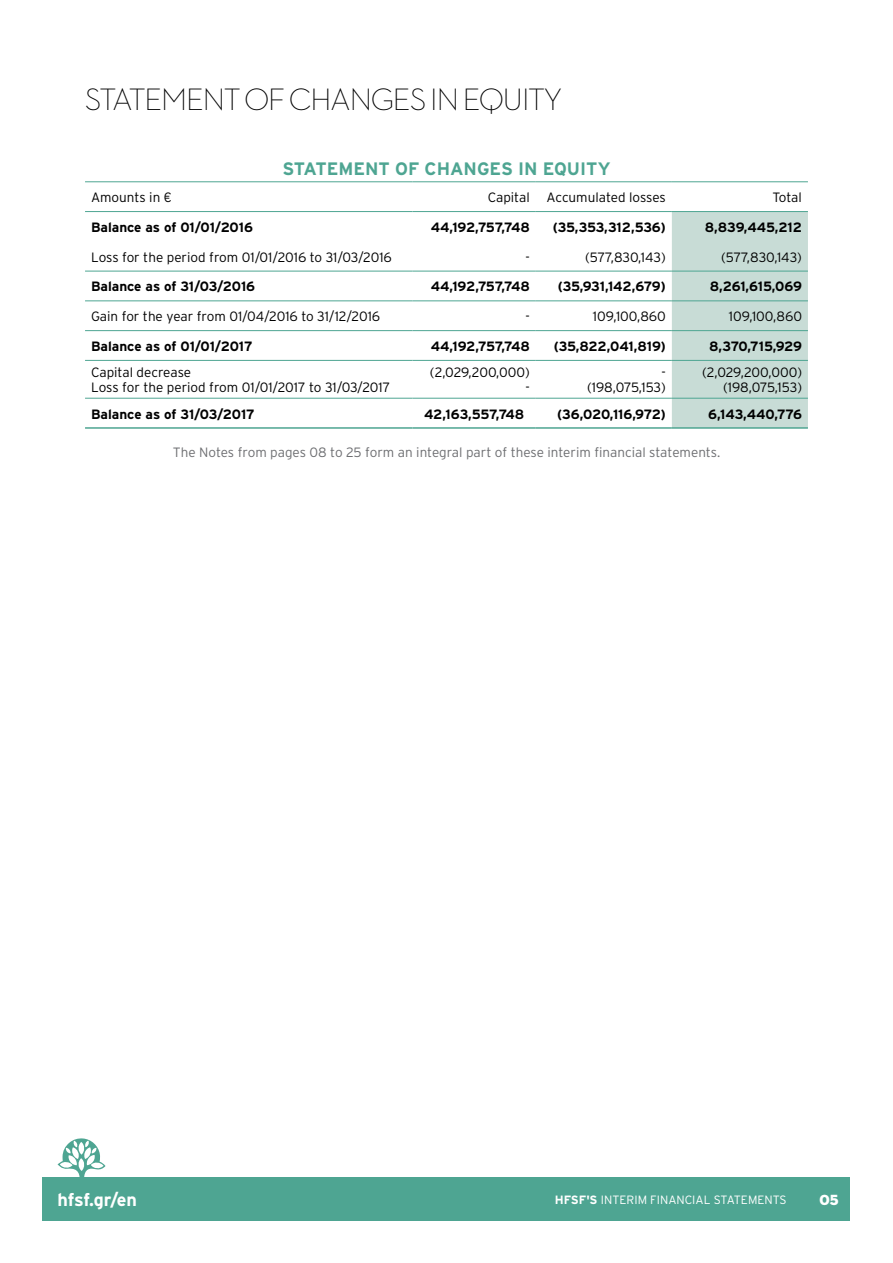
<style>
.page{position:relative;width:893px;height:1263px;background:#fff}
.page>*{position:absolute;margin:0;border:0;box-sizing:border-box;transform-origin:0 0}
.t1{font:300 31.5px "Neutraface Two Disp Greek";letter-spacing:-.03em;color:#000}
.t2{font:700 18px "Interstate GR";color:#4ea592}
.t3{font:700 18px "Interstate GR";letter-spacing:-.01em;color:#fff}
.t4{font:15px "Neutraface Two Disp Greek Titl";color:#fff}
.t5{font:300 13.5px/15px "Interstate GR";color:#000;text-align:right}
.t6{font:700 13.5px "Interstate GR";letter-spacing:-.01em;color:#000}
.t7{font:300 13.5px "Interstate GR";color:#6d6e71}
.t8{font:700 13.5px "Interstate GR";letter-spacing:-.03em;color:#000}
.t9{font:300 12px "Interstate GR";color:#fff}
.s1{font-weight:700}
</style>
<div class="page">
<div style="left:43px;top:1177px;width:807px;height:43px;background:#4ea592"></div>
<svg style="left:58px;top:1138px;width:47px;height:39px"></svg>
<div style="left:672px;top:212px;width:136px;height:215px;background:#c8dcd6"></div>
<hr style="left:85px;top:427px;width:327px;height:2px;background:#4ea592">
<hr style="left:412px;top:427px;width:124px;height:2px;background:#4ea592">
<hr style="left:536px;top:427px;width:136px;height:2px;background:#4ea592">
<hr style="left:672px;top:427px;width:136px;height:2px;background:#4ea592">
<hr style="left:85px;top:330px;width:327px;height:1px;background:#4ea592">
<hr style="left:412px;top:330px;width:124px;height:1px;background:#4ea592">
<hr style="left:536px;top:330px;width:136px;height:1px;background:#4ea592">
<hr style="left:672px;top:330px;width:136px;height:1px;background:#4ea592">
<hr style="left:85px;top:360px;width:327px;height:1px;background:#4ea592">
<hr style="left:412px;top:360px;width:124px;height:1px;background:#4ea592">
<hr style="left:536px;top:360px;width:136px;height:1px;background:#4ea592">
<hr style="left:672px;top:360px;width:136px;height:1px;background:#4ea592">
<hr style="left:85px;top:398px;width:327px;height:1px;background:#4ea592">
<hr style="left:412px;top:398px;width:124px;height:1px;background:#4ea592">
<hr style="left:536px;top:398px;width:136px;height:1px;background:#4ea592">
<hr style="left:672px;top:398px;width:136px;height:1px;background:#4ea592">
<hr style="left:85px;top:181px;width:327px;height:1px;background:#4ea592">
<hr style="left:412px;top:181px;width:124px;height:1px;background:#4ea592">
<hr style="left:536px;top:181px;width:136px;height:1px;background:#4ea592">
<hr style="left:672px;top:181px;width:136px;height:1px;background:#4ea592">
<hr style="left:85px;top:211px;width:327px;height:1px;background:#4ea592">
<hr style="left:412px;top:211px;width:124px;height:1px;background:#4ea592">
<hr style="left:536px;top:211px;width:136px;height:1px;background:#4ea592">
<hr style="left:672px;top:211px;width:136px;height:1px;background:#4ea592">
<hr style="left:85px;top:271px;width:327px;height:1px;background:#4ea592">
<hr style="left:412px;top:271px;width:124px;height:1px;background:#4ea592">
<hr style="left:536px;top:271px;width:136px;height:1px;background:#4ea592">
<hr style="left:672px;top:271px;width:136px;height:1px;background:#4ea592">
<hr style="left:85px;top:300px;width:327px;height:1px;background:#4ea592">
<hr style="left:412px;top:300px;width:124px;height:1px;background:#4ea592">
<hr style="left:536px;top:300px;width:136px;height:1px;background:#4ea592">
<hr style="left:672px;top:300px;width:136px;height:1px;background:#4ea592">
<h1 class="t1" style="left:85px;top:82px;width:478px">STATEMENT OF CHANGES IN EQUITY</h1>
<h2 class="t2" style="left:282px;top:158px;width:330px">STATEMENT OF CHANGES IN EQUITY</h2>
<p class="t5" style="left:91px;top:190px;width:82px">Amounts in €</p>
<p class="t5" style="left:488px;top:190px;width:180px">Capital Accumulated losses</p>
<p class="t5" style="left:772px;top:190px;width:31px">Total</p>
<p class="t6" style="left:91px;top:220px;width:163px">Balance as of 01/01/2016</p>
<p class="t6" style="left:431px;top:220px;width:100px">44,192,757,748</p>
<p class="t6" style="left:553px;top:220px;width:115px">(35,353,312,536)</p>
<p class="t6" style="left:705px;top:220px;width:99px">8,839,445,212</p>
<p class="t5" style="left:91px;top:249px;width:302px">Loss for the period from 01/01/2016 to 31/03/2016</p>
<p class="t5" style="left:525px;top:249px;width:6px">-</p>
<p class="t5" style="left:585px;top:249px;width:82px">(577,830,143)</p>
<p class="t5" style="left:721px;top:249px;width:82px">(577,830,143)</p>
<p class="t6" style="left:91px;top:279px;width:166px">Balance as of 31/03/2016</p>
<p class="t6" style="left:431px;top:279px;width:100px">44,192,757,748</p>
<p class="t6" style="left:558px;top:279px;width:110px">(35,931,142,679)</p>
<p class="t6" style="left:710px;top:279px;width:94px">8,261,615,069</p>
<p class="t5" style="left:91px;top:309px;width:291px">Gain for the year from 01/04/2016 to 31/12/2016</p>
<p class="t5" style="left:525px;top:309px;width:6px">-</p>
<p class="t5" style="left:593px;top:309px;width:75px">109,100,860</p>
<p class="t5" style="left:729px;top:309px;width:75px">109,100,860</p>
<p class="t6" style="left:91px;top:339px;width:163px">Balance as of 01/01/2017</p>
<p class="t6" style="left:431px;top:339px;width:100px">44,192,757,748</p>
<p class="t6" style="left:554px;top:339px;width:114px">(35,822,041,819)</p>
<p class="t8" style="left:709px;top:339px;width:94px">8,370,715,929</p>
<p class="t5" style="left:91px;top:365px;width:301px;text-align:left">Capital decrease<br>Loss for the period from 01/01/2017 to 31/03/2017</p>
<p class="t5" style="left:430px;top:365px;width:101px">(2,029,200,000) -</p>
<p class="t5" style="left:587px;top:365px;width:80px">- (198,075,153)</p>
<p class="t5" style="left:702px;top:365px;width:101px">(2,029,200,000) (198,075,153)</p>
<p class="t6" style="left:91px;top:406px;width:165px">Balance as of 31/03/2017</p>
<p class="t6" style="left:424px;top:406px;width:102px">42,163,557,748</p>
<p class="t6" style="left:557px;top:406px;width:110px">(36,020,116,972)</p>
<p class="t6" style="left:708px;top:406px;width:95px">6,143,440,776</p>
<p class="t7" style="left:173px;top:444px;width:549px">The Νotes from pages 08 to 25 form an integral part of these interim financial statements.</p>
<h2 class="t3" style="left:58px;top:1190px;width:81px">hfsf.gr/en</h2>
<p class="t4" style="left:820px;top:1190px;width:21px">05</p>
<p class="t9" style="left:555px;top:1193px;width:233px"><span class="s1">HFSF'S</span> INTERIM FINANCIAL STATEMENTS</p>
</div>
